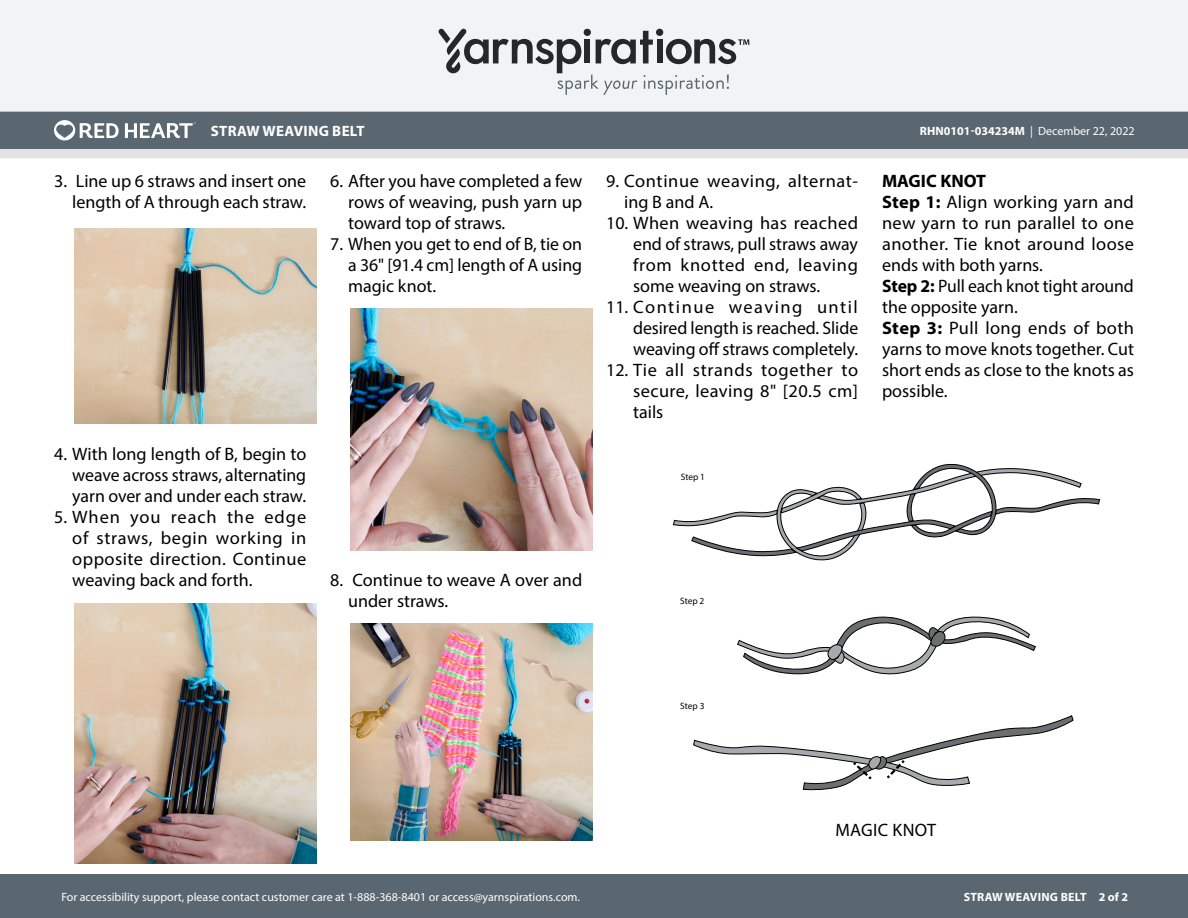
<style>
.page{position:relative;width:1188px;height:918px;background:#fff}
.page>*{position:absolute;margin:0;border:0;box-sizing:border-box;transform-origin:0 0}
.Body_-__Auto_Style_w{font:18px/21px "Myriad Pro";color:#000;text-align:justify}
.Body_-__Auto_Style_w-2{font:18px/21px "Myriad Pro";letter-spacing:.035em;color:#000}
.Body_-__Auto_Style_w-3{font:700 18px "Myriad Pro";color:#000}
.Diagram___Schematic{font:18px "Myriad Pro";letter-spacing:.02em;color:#000}
.t1{font:700 15px "Myriad Pro";letter-spacing:.02em;color:#fff}
.t2{font:12px "Myriad Pro";color:#fff}
.t3{font:700 12px "Myriad Pro";letter-spacing:.02em;color:#fff}
.t4{font:9.3px "Myriad Pro";letter-spacing:-.005em;color:#000}
.s1{font-weight:700}
</style>
<div class="page">
<div style="left:0;top:875px;width:1188px;height:43px;background:#5a6670"></div>
<div style="left:0;top:149px;width:1188px;height:9px;background:#e4e3e3"></div>
<div style="left:0;top:111px;width:1188px;height:38px;background:#5a6670"></div>
<div style="left:0;top:0;width:1188px;height:112px;background:#f2f3f4"></div>
<svg style="left:438px;top:29px;width:311px;height:66px"></svg>
<svg style="left:54px;top:120px;width:65px;height:20px"></svg>
<svg style="left:125px;top:122px;width:71px;height:16px"></svg>
<img style="left:74px;top:229px;width:242px;height:195px">
<img style="left:74px;top:603px;width:242px;height:260px">
<img style="left:350px;top:309px;width:242px;height:242px">
<img style="left:350px;top:624px;width:242px;height:216px">
<svg style="left:673px;top:463px;width:427px;height:98px"></svg>
<svg style="left:737px;top:616px;width:299px;height:59px"></svg>
<svg style="left:693px;top:715px;width:381px;height:75px"></svg>
<p class="t1" style="left:211px;top:121px;width:155px">STRAW WEAVING BELT</p>
<p class="t2" style="left:920px;top:124px;width:217px"><span class="s1">RHN0101-034234M</span> | December 22, 2022</p>
<p class="Body_-__Auto_Style_w" style="left:54px;top:170px;width:253px;text-align:right">3. Line up 6 straws and insert one length of A through each straw.</p>
<p class="Body_-__Auto_Style_w" style="left:348px;top:170px;width:235px;text-indent:-18px">6. After you have completed a few rows of weaving, push yarn up toward top of straws.</p>
<p class="Body_-__Auto_Style_w" style="left:348px;top:233px;width:235px;text-indent:-18px">7. When you get to end of B, tie on a 36" [91.4 cm] length of A using magic knot.</p>
<p class="Body_-__Auto_Style_w-2" style="left:624px;top:170px;width:235px;text-indent:-18px">9. Continue weaving, alternat&shy;ing B and A.</p>
<p class="Body_-__Auto_Style_w" style="left:633px;top:212px;width:226px;text-indent:-27px">10. When weaving has reached end of straws, pull straws away from knotted end, leaving some weaving on straws.</p>
<p class="Body_-__Auto_Style_w" style="left:633px;top:296px;width:227px;text-indent:-27px">11. Continue weaving until desired length is reached. Slide weaving off straws completely.</p>
<p class="Body_-__Auto_Style_w" style="left:633px;top:359px;width:226px;text-indent:-27px">12. Tie all strands together to secure, leaving 8" [20.5 cm] tails</p>
<p class="Body_-__Auto_Style_w-3" style="left:882px;top:169px;width:106px">MAGIC KNOT</p>
<p class="Body_-__Auto_Style_w" style="left:882px;top:191px;width:253px"><span class="s1">Step 1:</span> Align working yarn and new yarn to run parallel to one another. Tie knot around loose ends with both yarns.</p>
<p class="Body_-__Auto_Style_w" style="left:882px;top:275px;width:253px"><span class="s1">Step 2:</span> Pull each knot tight around the opposite yarn.</p>
<p class="Body_-__Auto_Style_w" style="left:882px;top:317px;width:254px"><span class="s1">Step 3:</span> Pull long ends of both yarns to move knots together. Cut short ends as close to the knots as possible.</p>
<p class="Body_-__Auto_Style_w" style="left:72px;top:443px;width:236px;text-indent:-18px">4. With long length of B, begin to weave across straws, alternating yarn over and under each straw.</p>
<p class="Body_-__Auto_Style_w" style="left:72px;top:506px;width:235px;text-indent:-18px">5. When you reach the edge of straws, begin working in opposite direction. Continue weaving back and forth.</p>
<p class="Body_-__Auto_Style_w" style="left:348px;top:569px;width:236px;text-indent:-18px">8. Continue to weave A over and under straws.</p>
<p class="t4" style="left:681px;top:472px;width:26px">Step 1</p>
<p class="t4" style="left:680px;top:595px;width:26px">Step 2</p>
<p class="t4" style="left:680px;top:700px;width:26px">Step 3</p>
<p class="Diagram___Schematic" style="left:836px;top:818px;width:102px">MAGIC KNOT</p>
<p class="t2" style="left:61px;top:889px;width:520px">For accessibility support, please contact customer care at 1-888-368-8401 or access@yarnspirations.com.</p>
<p class="t3" style="left:964px;top:889px;width:166px">STRAW WEAVING BELT 2 of 2</p>
</div>
